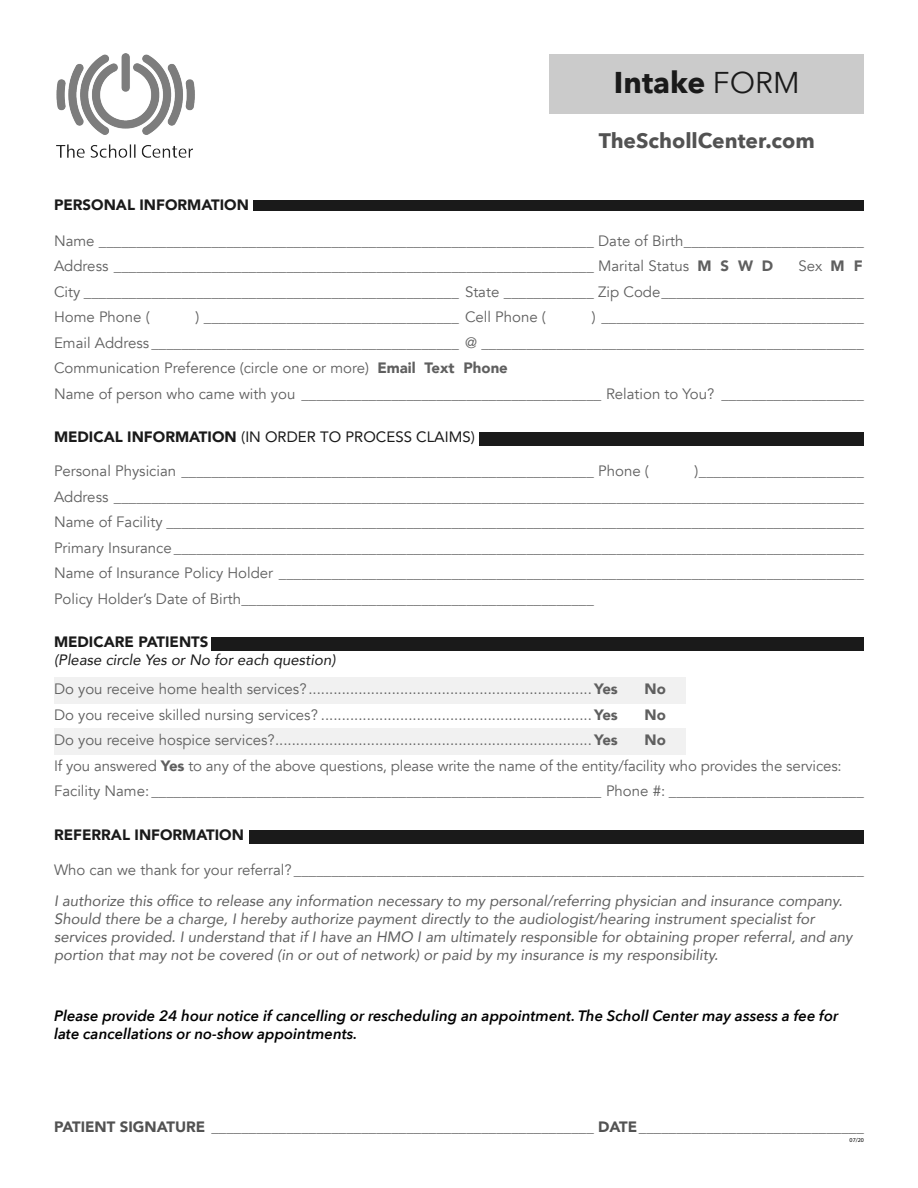
<style>
.page{position:relative;width:918px;height:1188px;background:#fff}
.page>*{position:absolute;margin:0;border:0;box-sizing:border-box;transform-origin:0 0}
.t1{font:700 30px "Avenir Next LT Pro";color:#1a1a1a}
.t2{font:700 21px "Avenir Next LT Pro";color:#525252}
.t3{font:15px "Avenir";color:#5f5f5f}
.t4{font:italic 15px/18px "Avenir";color:#5f5f5f}
.t5{font:italic 600 15px/18px "Avenir Next LT Pro";color:#000}
.t6{font:900 15px "Avenir";color:#1a1a1a}
.t7{font:15px "Avenir";color:#1a1a1a}
.t8{font:italic 15px "Avenir";color:#1a1a1a}
.t9{font:900 15px "Avenir";color:#5f5f5f}
.t10{font:6px "Myriad Pro";color:#000}
.s1{font-weight:400}
.s2{font-weight:900}
.s3{font-weight:900;color:#525252}
</style>
<div class="page">
<div style="left:54px;top:728px;width:632px;height:27px;background:#f1f1f1"></div>
<div style="left:550px;top:54px;width:314px;height:60px;background:#cbcbcb"></div>
<div style="left:254px;top:200px;width:610px;height:10px;background:#1a1a1a"></div>
<div style="left:479px;top:432px;width:385px;height:14px;background:#1a1a1a"></div>
<div style="left:249px;top:831px;width:615px;height:13px;background:#1a1a1a"></div>
<img style="left:56px;top:54px;width:139px;height:104px">
<div style="left:54px;top:677px;width:632px;height:27px;background:#f1f1f1"></div>
<div style="left:212px;top:638px;width:652px;height:13px;background:#1a1a1a"></div>
<p class="t1" style="left:614px;top:64px;width:187px">Intake <span class="s1">FORM</span></p>
<p class="t2" style="left:599px;top:128px;width:218px">TheSchollCenter.com</p>
<p class="t6" style="left:54px;top:192px;width:196px">PERSONAL INFORMATION</p>
<p class="t3" style="left:54px;top:231px;width:811px">Name __________________________________________________________________ Date of Birth________________________</p>
<p class="t3" style="left:54px;top:257px;width:721px">Address ________________________________________________________________ Marital Status <span class="s2">M S W D</span></p>
<p class="t3" style="left:798px;top:257px;width:66px">Sex <span class="s2">M F</span></p>
<p class="t3" style="left:54px;top:282px;width:811px">City __________________________________________________ State ____________ Zip Code___________________________</p>
<p class="t3" style="left:54px;top:308px;width:97px">Home Phone (</p>
<p class="t3" style="left:195px;top:308px;width:352px">) __________________________________ Cell Phone (</p>
<p class="t3" style="left:592px;top:308px;width:274px">) ___________________________________</p>
<p class="t3" style="left:54px;top:333px;width:811px">Email Address _________________________________________ @ ___________________________________________________</p>
<p class="t3" style="left:54px;top:359px;width:455px">Communication Preference (circle one or more) <span class="s2">Email Text Phone</span></p>
<p class="t3" style="left:54px;top:384px;width:811px">Name of person who came with you ________________________________________ Relation to You? ___________________</p>
<p class="t7" style="left:54px;top:424px;width:422px"><span class="s2">MEDICAL INFORMATION</span> (IN ORDER TO PROCESS CLAIMS)</p>
<p class="t3" style="left:54px;top:462px;width:596px">Personal Physician _______________________________________________________ Phone (</p>
<p class="t3" style="left:695px;top:462px;width:171px">)______________________</p>
<p class="t3" style="left:54px;top:488px;width:811px">Address ____________________________________________________________________________________________________</p>
<p class="t3" style="left:54px;top:513px;width:811px">Name of Facility _____________________________________________________________________________________________</p>
<p class="t3" style="left:54px;top:539px;width:811px">Primary Insurance ____________________________________________________________________________________________</p>
<p class="t3" style="left:54px;top:564px;width:811px">Name of Insurance Policy Holder ______________________________________________________________________________</p>
<p class="t3" style="left:54px;top:590px;width:541px">Policy Holder’s Date of Birth_______________________________________________</p>
<p class="t6" style="left:54px;top:629px;width:156px">MEDICARE PATIENTS</p>
<p class="t8" style="left:54px;top:650px;width:283px">(Please circle Yes or No for each question)</p>
<p class="t3" style="left:54px;top:680px;width:565px">Do you receive home health services?....................................................................<span class="s2">Yes</span></p>
<p class="t9" style="left:645px;top:676px;width:23px">No</p>
<p class="t3" style="left:54px;top:706px;width:565px">Do you receive skilled nursing services? .................................................................<span class="s2">Yes</span></p>
<p class="t9" style="left:645px;top:702px;width:23px">No</p>
<p class="t3" style="left:54px;top:731px;width:565px">Do you receive hospice services?............................................................................<span class="s2">Yes</span></p>
<p class="t9" style="left:645px;top:727px;width:23px">No</p>
<p class="t3" style="left:54px;top:757px;width:789px">If you answered <span class="s2">Yes</span> to any of the above questions, please write the name of the entity/facility who provides the services:</p>
<p class="t3" style="left:54px;top:782px;width:811px">Facility Name: ____________________________________________________________ Phone #: __________________________</p>
<p class="t6" style="left:54px;top:822px;width:191px">REFERRAL INFORMATION</p>
<p class="t3" style="left:54px;top:861px;width:811px">Who can we thank for your referral? ____________________________________________________________________________</p>
<p class="t4" style="left:54px;top:891px;width:800px">I authorize this office to release any information necessary to my personal/referring physician and insurance company.<br>Should there be a charge, I hereby authorize payment directly to the audiologist/hearing instrument specialist for services provided. I understand that if I have an HMO I am ultimately responsible for obtaining proper referral, and any portion that may not be covered (in or out of network) or paid by my insurance is my responsibility.</p>
<p class="t5" style="left:54px;top:1007px;width:786px">Please provide 24 hour notice if cancelling or rescheduling an appointment. The Scholl Center may assess a fee for late cancellations or no-show appointments.</p>
<p class="t3" style="left:54px;top:1118px;width:811px"><span class="s3">PATIENT SIGNATURE</span> ___________________________________________________ <span class="s3">DATE</span>______________________________</p>
<p class="t10" style="left:850px;top:1136px;width:16px">07/20</p>
</div>
